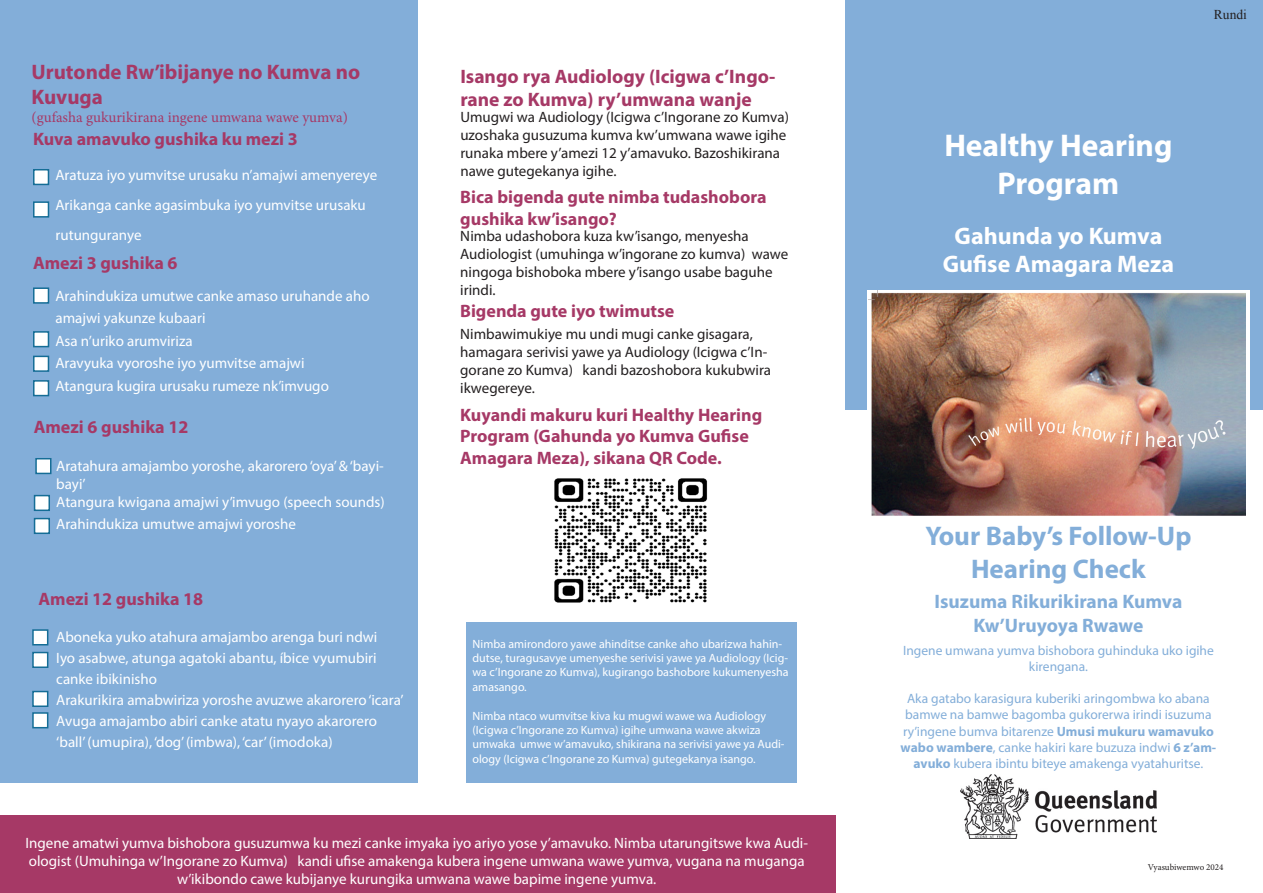
<style>
.page{position:relative;width:1263px;height:893px;background:#fff}
.page>*{position:absolute;margin:0;border:0;box-sizing:border-box;transform-origin:0 0}
.t1{font:700 31.5px "Myriad Pro";color:#fff}
.t2{font:700 27px/32.4px "Myriad Pro";color:#83aed9;text-align:center}
.t3{font:700 24px "Myriad Pro";color:#fff}
.t4{font:700 21px/25.2px "Myriad Pro";color:#a63966}
.t5{font:700 19.5px/23.4px "Myriad Pro";color:#a63966}
.t6{font:700 19.5px/23.4px "Myriad Pro";color:#83aed9;text-align:center}
.t7{font:700 18px/21.6px "Myriad Pro";color:#a63966}
.t8{font:15px/18px "Myriad Pro";color:#fff}
.t9{font:15px/18px "Myriad Pro";color:#231f20}
.t10{font:15px "Minion Pro";color:#a63966}
.t11{font:13.5px/16.2px "Myriad Pro";color:#83aed9;text-align:center}
.t12{font:13.5px "Times New Roman";color:#231f20}
.t13{font:12px/14.4px "Myriad Pro";color:#fff}
.t14{font:9px "Minion Pro";letter-spacing:-.005em;color:#231f20}
.s1{font-weight:700}
</style>
<div class="page">
<div style="left:0;top:815px;width:836px;height:78px;background:#a63966"></div>
<div style="left:0;top:0;width:418px;height:782px;background:#83aed9"></div>
<div style="left:466px;top:622px;width:331px;height:160px;background:#83aed9"></div>
<div style="left:33px;top:169px;width:16px;height:16px;background:#fff;border:2px solid #156d96"></div>
<div style="left:33px;top:287px;width:16px;height:17px;background:#fff;border:2px solid #156d96"></div>
<div style="left:35px;top:458px;width:17px;height:16px;background:#fff;border:2px solid #156d96"></div>
<div style="left:33px;top:201px;width:16px;height:17px;background:#fff;border:2px solid #156d96"></div>
<div style="left:33px;top:331px;width:16px;height:16px;background:#fff;border:2px solid #156d96"></div>
<div style="left:34px;top:495px;width:16px;height:16px;background:#fff;border:2px solid #156d96"></div>
<div style="left:33px;top:356px;width:16px;height:16px;background:#fff;border:2px solid #156d96"></div>
<div style="left:34px;top:518px;width:16px;height:16px;background:#fff;border:2px solid #156d96"></div>
<div style="left:32px;top:629px;width:16px;height:16px;background:#fff;border:2px solid #156d96"></div>
<div style="left:32px;top:652px;width:16px;height:16px;background:#fff;border:2px solid #156d96"></div>
<div style="left:32px;top:691px;width:16px;height:16px;background:#fff;border:2px solid #156d96"></div>
<div style="left:32px;top:712px;width:16px;height:16px;background:#fff;border:2px solid #156d96"></div>
<div style="left:33px;top:380px;width:16px;height:16px;background:#fff;border:2px solid #156d96"></div>
<div style="left:845px;top:0;width:418px;height:409px;background:#83aed9"></div>
<img style="left:961px;top:775px;width:195px;height:63px">
<svg style="left:867px;top:290px;width:383px;height:226px;fill:#fff"></svg>
<img style="left:869px;top:291px;width:376px;height:225px">
<img style="left:554px;top:478px;width:154px;height:125px">
<p class="t4" style="left:32px;top:58px;width:330px">Urutonde Rw’ibijanye no Kumva no<br>Kuvuga</p>
<p class="t10" style="left:32px;top:107px;width:318px">(gufasha gukurikirana ingene umwana wawe yumva)</p>
<p class="t7" style="left:33px;top:127px;width:266px">Kuva amavuko gushika ku mezi 3</p>
<p class="t8" style="left:56px;top:166px;width:323px">Aratuza iyo yumvitse urusaku n’amajwi amenyereye</p>
<p class="t8" style="left:56px;top:190px;width:312px;line-height:30px">Arikanga canke agasimbuka iyo yumvitse urusaku rutunguranye</p>
<p class="t7" style="left:33px;top:252px;width:146px">Amezi 3 gushika 6</p>
<p class="t8" style="left:56px;top:284px;width:316px;line-height:22.5px">Arahindukiza umutwe canke amaso uruhande aho amajwi yakunze kubaari</p>
<p class="t8" style="left:56px;top:331px;width:139px">Asa n’uriko arumviriza</p>
<p class="t8" style="left:56px;top:354px;width:250px">Aravyuka vyoroshe iyo yumvitse amajwi</p>
<p class="t8" style="left:56px;top:376px;width:275px">Atangura kugira urusaku rumeze nk’imvugo</p>
<p class="t7" style="left:34px;top:416px;width:156px">Amezi 6 gushika 12</p>
<p class="t8" style="left:56px;top:456px;width:329px">Aratahura amajambo yoroshe, akarorero ‘oya’ &amp; ‘bayi&shy;bayi’</p>
<p class="t8" style="left:56px;top:492px;width:330px">Atangura kwigana amajwi y’imvugo (speech sounds)</p>
<p class="t8" style="left:56px;top:515px;width:241px">Arahindukiza umutwe amajwi yoroshe</p>
<p class="t7" style="left:39px;top:587px;width:166px">Amezi 12 gushika 18</p>
<p class="t8" style="left:56px;top:628px;width:323px">Aboneka yuko atahura amajambo arenga buri ndwi</p>
<p class="t8" style="left:56px;top:647px;width:322px;line-height:21px">Iyo asabwe, atunga agatoki abantu, íbice vyumubiri canke ibikinisho</p>
<p class="t8" style="left:56px;top:691px;width:349px">Arakurikira amabwiriza yoroshe avuzwe akarorero ‘icara’</p>
<p class="t8" style="left:56px;top:710px;width:322px;line-height:21px">Avuga amajambo abiri canke atatu nyayo akarorero ‘ball’ (umupira), ‘dog’ (imbwa), ‘car’ (imodoka)</p>
<p class="t5" style="left:460px;top:64px;width:317px">Isango rya Audiology (Icigwa c’Ingo&shy;rane zo Kumva) ry’umwana wanje</p>
<p class="t9" style="left:460px;top:108px;width:330px">Umugwi wa Audiology (Icigwa c’Ingorane zo Kumva) uzoshaka gusuzuma kumva kw’umwana wawe igihe runaka mbere y’amezi 12 y’amavuko. Bazoshikirana nawe gutegekanya igihe.</p>
<p class="t7" style="left:460px;top:186px;width:308px">Bica bigenda gute nimba tudashobora gushika kw’isango?</p>
<p class="t9" style="left:460px;top:226px;width:329px">Nimba udashobora kuza kw’isango, menyesha Audiologist (umuhinga w’ingorane zo kumva) wawe ningoga bishoboka mbere y’isango usabe baguhe irindi.</p>
<p class="t7" style="left:460px;top:300px;width:216px">Bigenda gute iyo twimutse</p>
<p class="t9" style="left:460px;top:324px;width:312px">Nimbawimukiye mu undi mugi canke gisagara, hamagara serivisi yawe ya Audiology (Icigwa c’In&shy;gorane zo Kumva) kandi bazoshobora kukubwira ikwegereye.</p>
<p class="t7" style="left:460px;top:403px;width:304px">Kuyandi makuru kuri Healthy Hearing<br>Program (Gahunda yo Kumva Gufise<br>Amagara Meza), sikana QR Code.</p>
<p class="t13" style="left:472px;top:636px;width:318px">Nimba amirondoro yawe ahinditse canke aho ubarizwa hahin&shy;dutse, turagusavye umenyeshe serivisi yawe ya Audiology (Icig&shy;wa c’Ingorane zo Kumva), kugirango bashobore kukumenyesha amasango.</p>
<p class="t13" style="left:472px;top:708px;width:314px">Nimba ntaco wumvitse kiva ku mugwi wawe wa Audiology (Icigwa c’Ingorane zo Kumva) igihe umwana wawe akwiza umwaka umwe w’amavuko, shikirana na serivisi yawe ya Audi&shy;ology (Icigwa c’Ingorane zo Kumva) gutegekanya isango.</p>
<p class="t8" style="left:25px;top:834px;width:784px;text-align:center">Ingene amatwi yumva bishobora gusuzumwa ku mezi canke imyaka iyo ariyo yose y’amavuko. Nimba utarungitswe kwa Audi&shy;ologist (Umuhinga w’Ingorane zo Kumva) kandi ufise amakenga kubera ingene umwana wawe yumva, vugana na muganga w’ikibondo cawe kubijanye kurungika umwana wawe bapime ingene yumva.</p>
<p class="t12" style="left:1214px;top:5px;width:35px">Rundi</p>
<p class="t1" style="left:944px;top:125px;width:230px">Healthy Hearing</p>
<p class="t1" style="left:997px;top:162px;width:123px">Program</p>
<p class="t3" style="left:954px;top:220px;width:209px">Gahunda yo Kumva</p>
<p class="t3" style="left:943px;top:249px;width:233px">Gufise Amagara Meza</p>
<p class="t2" style="left:925px;top:519px;width:268px">Your Baby’s Follow-Up<br>Hearing Check</p>
<p class="t6" style="left:934px;top:589px;width:249px">Isuzuma Rikurikirana Kumva<br>Kw’Uruyoya Rwawe</p>
<p class="t11" style="left:903px;top:642px;width:312px">Ingene umwana yumva bishobora guhinduka uko igihe kirengana.</p>
<p class="t11" style="left:900px;top:690px;width:317px">Aka gatabo karasigura kuberiki aringombwa ko abana bamwe na bamwe bagomba gukorerwa irindi isuzuma ry’ingene bumva bitarenze <span class="s1">Umusi mukuru wamavuko wabo wambere</span>, canke hakiri kare buzuza indwi <span class="s1">6 z’am&shy;avuko</span> kubera ibintu biteye amakenga vyatahuritse.</p>
<p class="t14" style="left:1148px;top:861px;width:77px">Vyasubiwemwo 2024</p>
</div>
